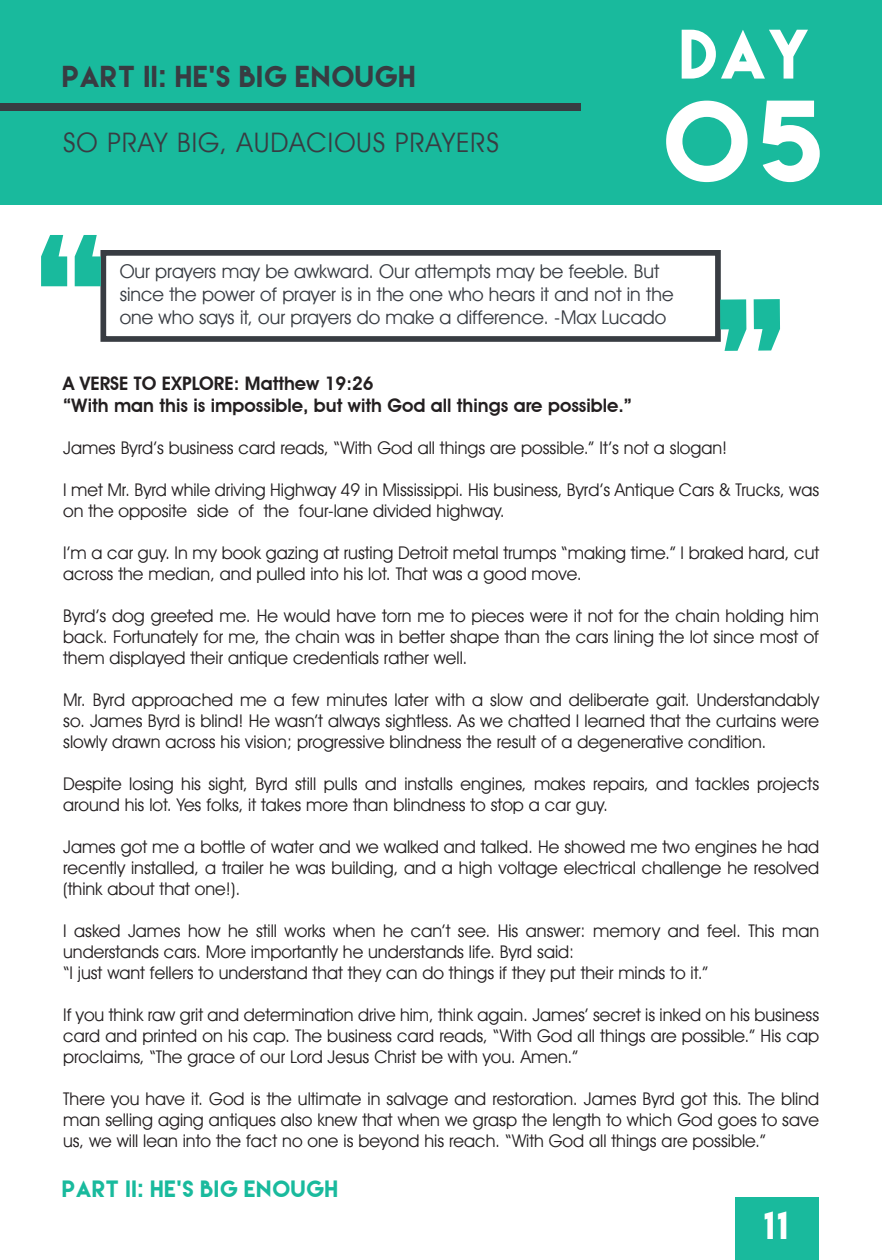
<style>
.page{position:relative;width:882px;height:1260px;background:#fff}
.page>*{position:absolute;margin:0;border:0;box-sizing:border-box;transform-origin:0 0}
.t1{font:189.7px "Lemon Milk";color:#19ba9d}
.t2{font:103.6px "Lemon Milk";color:#fff}
.t3{font:62.12px "Lemon Milk";color:#fff}
.t4{font:35px "Lemon Milk";color:#fff}
.t5{font:26.95px "Avant Garde IT Cby BT";letter-spacing:.04em;color:#383c42}
.t6{font:26.95px "Lemon Milk";letter-spacing:.04em;color:#383c42}
.t7{font:21px "Lemon Milk";letter-spacing:.04em;color:#19ba9d}
.t8{font:18.9px/22.8px "Avant Garde IT Cby BT";color:#383c42}
.t9{font:600 18.55px "Avant Garde IT Cby BT";color:#231f20}
.t10{font:17.5px/21px "Avant Garde IT Cby BT";color:#231f20;text-align:justify}
</style>
<div class="page">
<div style="left:0;top:0;width:882px;height:205px;background:#19ba9d"></div>
<div style="left:0;top:103px;width:581px;height:8px;background:#383c42"></div>
<div style="left:100px;top:250px;width:621px;height:92px;background:#fff;border:6px solid #383c42"></div>
<div style="left:736px;top:1197px;width:83px;height:63px;background:#19ba9d"></div>
<p class="t6" style="left:63px;top:63px;width:355px">PART II: He’S BIG ENOUGH</p>
<p class="t5" style="left:63px;top:126px;width:438px">SO PRAY BIG, AUDACIOUS PRAYERS</p>
<p class="t3" style="left:682px;top:22px;width:130px">DAY</p>
<p class="t2" style="left:666px;top:88px;width:161px">05</p>
<p class="t1" style="left:41px;top:213px;width:75px">“</p>
<p class="t8" style="left:120px;top:260px;width:555px">Our prayers may be awkward. Our attempts may be feeble. But since the power of prayer is in the one who hears it and not in the one who says it, our prayers do make a difference. -Max Lucado</p>
<p class="t1" style="left:779px;top:373px;width:75px;rotate:180deg">“</p>
<p class="t9" style="left:63px;top:372px;width:312px">A VERSE TO EXPLORE: Matthew 19:26</p>
<p class="t9" style="left:63px;top:395px;width:570px">“With man this is impossible, but with God all things are possible.”</p>
<p class="t10" style="left:63px;top:437px;width:666px">James Byrd’s business card reads, “With God all things are possible.” It’s not a slogan!</p>
<p class="t10" style="left:63px;top:479px;width:758px">I met Mr. Byrd while driving Highway 49 in Mississippi. His business, Byrd’s Antique Cars &amp; Trucks, was on the opposite side of the four-lane divided highway.</p>
<p class="t10" style="left:63px;top:542px;width:758px">I’m a car guy. In my book gazing at rusting Detroit metal trumps “making time.” I braked hard, cut across the median, and pulled into his lot. That was a good move.</p>
<p class="t10" style="left:63px;top:605px;width:757px">Byrd’s dog greeted me. He would have torn me to pieces were it not for the chain holding him back. Fortunately for me, the chain was in better shape than the cars lining the lot since most of them displayed their antique credentials rather well.</p>
<p class="t10" style="left:63px;top:689px;width:758px">Mr. Byrd approached me a few minutes later with a slow and deliberate gait. Understandably so. James Byrd is blind! He wasn’t always sightless. As we chatted I learned that the curtains were slowly drawn across his vision; progressive blindness the result of a degenerative condition.</p>
<p class="t10" style="left:63px;top:773px;width:758px">Despite losing his sight, Byrd still pulls and installs engines, makes repairs, and tackles projects around his lot. Yes folks, it takes more than blindness to stop a car guy.</p>
<p class="t10" style="left:63px;top:836px;width:758px">James got me a bottle of water and we walked and talked. He showed me two engines he had recently installed, a trailer he was building, and a high voltage electrical challenge he resolved (think about that one!).</p>
<p class="t10" style="left:63px;top:920px;width:757px">I asked James how he still works when he can’t see. His answer: memory and feel. This man understands cars. More importantly he understands life. Byrd said:</p>
<p class="t10" style="left:63px;top:962px;width:647px">“I just want fellers to understand that they can do things if they put their minds to it.”</p>
<p class="t10" style="left:63px;top:1004px;width:758px">If you think raw grit and determination drive him, think again. James’ secret is inked on his business card and printed on his cap. The business card reads, “With God all things are possible.” His cap proclaims, “The grace of our Lord Jesus Christ be with you. Amen.”</p>
<p class="t10" style="left:63px;top:1088px;width:757px">There you have it. God is the ultimate in salvage and restoration. James Byrd got this. The blind man selling aging antiques also knew that when we grasp the length to which God goes to save us, we will lean into the fact no one is beyond his reach. “With God all things are possible.”</p>
<p class="t7" style="left:63px;top:1178px;width:277px">PART II: HE’s BIG ENOUGH</p>
<p class="t4" style="left:765px;top:1207px;width:26px">11</p>
</div>
